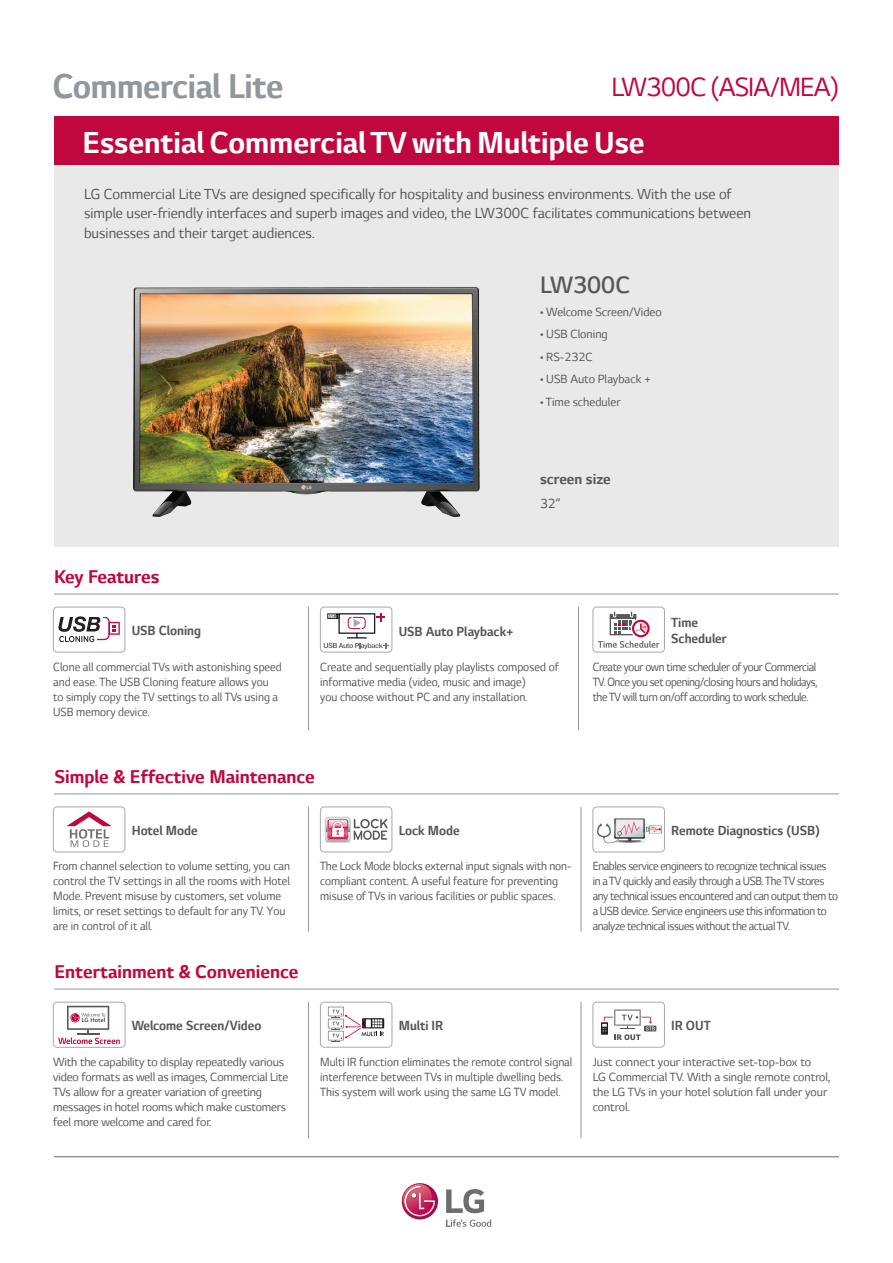
<style>
.page{position:relative;width:893px;height:1263px;background:#fff}
.page>*{position:absolute;margin:0;border:0;box-sizing:border-box;transform-origin:0 0}
.t1{font:700 39px "LG Smart";letter-spacing:-.01em;color:#90979d}
.t2{font:700 34.5px "LG Smart";color:#fff}
.t3{font:30px "LG Smart";letter-spacing:-.03em;color:#c0073e}
.t4{font:300 27px "LG Smart";color:#57585a}
.t5{font:700 21px "LG Smart";color:#c0073e}
.t6{font:16.5px/19.5px "LG Smart";color:#57585a}
.t7{font:700 16.5px "LG Smart";color:#57585a}
.t8{font:700 15px/16.5px "LG Smart";color:#57585a;scale:.96 1}
.t9{font:15px "LG Smart";color:#57585a}
.t10{font:13.5px/15px "LG Smart";color:#57585a;scale:.96 1}
.t11{font:13.5px/15px "LG Smart";color:#57585a}
.t12{font:13.5px/15px "LG Smart";letter-spacing:-.03em;color:#57585a;scale:.94 1}
.t13{font:13.5px/15px "LG Smart";color:#57585a;text-align:justify;scale:.94 1}
</style>
<div class="page">
<div style="left:54px;top:147px;width:785px;height:400px;background:#e9e9e9"></div>
<svg style="left:446px;top:1219px;width:45px;height:8px"></svg>
<svg style="left:446px;top:1189px;width:38px;height:24px"></svg>
<svg style="left:402px;top:1183px;width:36px;height:36px"></svg>
<svg style="left:401px;top:1184px;width:35px;height:33px"></svg>
<hr style="left:54px;top:1156px;width:785px;height:1px;background:#90979d">
<img style="left:133px;top:287px;width:347px;height:230px">
<svg style="left:58px;top:616px;width:62px;height:26px"></svg>
<div style="left:53px;top:607px;width:72px;height:45px;border:1px solid #a8a9ad;border-radius:4px"></div>
<hr style="left:54px;top:594px;width:785px;height:1px;background:#90979d">
<hr style="left:308px;top:607px;width:1px;height:123px;background:#90979d">
<div style="left:593px;top:607px;width:72px;height:45px;border:1px solid #a8a9ad;border-radius:4px"></div>
<svg style="left:598px;top:611px;width:61px;height:37px"></svg>
<div style="left:54px;top:116px;width:785px;height:48px;background:#c0073e"></div>
<hr style="left:54px;top:793px;width:785px;height:1px;background:#90979d">
<hr style="left:308px;top:807px;width:1px;height:124px;background:#90979d">
<hr style="left:581px;top:807px;width:1px;height:124px;background:#90979d">
<div style="left:325px;top:817px;width:26px;height:26px;background:#e5e6e7;border-radius:4px"></div>
<div style="left:325px;top:817px;width:25px;height:26px;background:#d6d7d9;border-radius:4px"></div>
<div style="left:325px;top:817px;width:25px;height:25px;background:#cbccce;border-radius:4px"></div>
<svg style="left:326px;top:817px;width:62px;height:25px"></svg>
<div style="left:320px;top:807px;width:72px;height:45px;border:1px solid #a8a9ad;border-radius:4px"></div>
<img style="left:596px;top:818px;width:66px;height:26px">
<div style="left:593px;top:807px;width:72px;height:45px;border:1px solid #a8a9ad;border-radius:4px"></div>
<div style="left:593px;top:1002px;width:72px;height:45px;border:1px solid #a8a9ad;border-radius:4px"></div>
<div style="left:53px;top:807px;width:72px;height:45px;border:1px solid #a8a9ad;border-radius:4px"></div>
<svg style="left:66px;top:811px;width:46px;height:36px"></svg>
<div style="left:320px;top:607px;width:72px;height:45px;border:1px solid #a8a9ad;border-radius:4px"></div>
<svg style="left:324px;top:613px;width:65px;height:36px"></svg>
<hr style="left:54px;top:989px;width:785px;height:1px;background:#90979d">
<svg style="left:328px;top:1007px;width:56px;height:35px"></svg>
<div style="left:320px;top:1002px;width:72px;height:45px;border:1px solid #a8a9ad;border-radius:4px"></div>
<hr style="left:308px;top:1002px;width:1px;height:136px;background:#90979d">
<hr style="left:581px;top:1002px;width:1px;height:136px;background:#90979d">
<div style="left:601px;top:1022px;width:7px;height:13px;background:#716f6f"></div>
<div style="left:601px;top:1023px;width:6px;height:11px;background:#231f20"></div>
<svg style="left:602px;top:1009px;width:53px;height:31px"></svg>
<hr style="left:578px;top:607px;width:1px;height:123px;background:#90979d">
<div style="left:53px;top:1002px;width:72px;height:45px;border:1px solid #a8a9ad;border-radius:4px"></div>
<svg style="left:58px;top:1006px;width:62px;height:38px"></svg>
<h1 class="t1" style="left:53px;top:65px;width:232px">Commercial Lite</h1>
<h3 class="t3" style="left:611px;top:71px;width:229px">LW300C (ASIA/MEA)</h3>
<h2 class="t2" style="left:83px;top:123px;width:564px">Essential Commercial TV with Multiple Use</h2>
<p class="t6" style="left:84px;top:184px;width:669px">LG Commercial Lite TVs are designed specifically for hospitality and business environments. With the use of simple user-friendly interfaces and superb images and video, the LW300C facilitates communications between businesses and their target audiences.</p>
<h3 class="t4" style="left:540px;top:271px;width:92px">LW300C</h3>
<p class="t11" style="left:540px;top:304px;width:123px">• Welcome Screen/Video</p>
<p class="t11" style="left:540px;top:327px;width:69px">• USB Cloning</p>
<p class="t11" style="left:540px;top:349px;width:54px">• RS-232C</p>
<p class="t11" style="left:540px;top:372px;width:113px">• USB Auto Playback +</p>
<p class="t11" style="left:540px;top:394px;width:82px">• Time scheduler</p>
<p class="t7" style="left:540px;top:470px;width:72px">screen size</p>
<h3 class="t5" style="left:54px;top:565px;width:107px">Key Features</h3>
<p class="t8" style="left:132px;top:622px;width:74px">USB Cloning</p>
<p class="t9" style="left:540px;top:495px;width:22px">32”</p>
<p class="t8" style="left:399px;top:623px;width:121px">USB Auto Playback+</p>
<p class="t8" style="left:671px;top:614px;width:59px">Time<br>Scheduler</p>
<p class="t10" style="left:53px;top:659px;width:240px">Clone all commercial TVs with astonishing speed and ease. The USB Cloning feature allows you to simply copy the TV settings to all TVs using a USB memory device.</p>
<p class="t13" style="left:593px;top:659px;width:241px">Create your own time scheduler of your Commercial TV. Once you set opening/closing hours and holidays, the TV will turn on/off according to work schedule.</p>
<p class="t10" style="left:320px;top:659px;width:250px">Create and sequentially play playlists composed of informative media (video, music and image)<br>you choose without PC and any installation.</p>
<h3 class="t5" style="left:55px;top:765px;width:262px">Simple &amp; Effective Maintenance</h3>
<p class="t8" style="left:132px;top:822px;width:70px">Hotel Mode</p>
<p class="t8" style="left:671px;top:822px;width:157px">Remote Diagnostics (USB)</p>
<p class="t8" style="left:399px;top:822px;width:65px">Lock Mode</p>
<p class="t10" style="left:53px;top:859px;width:248px">From channel selection to volume setting, you can control the TV settings in all the rooms with Hotel Mode. Prevent misuse by customers, set volume limits, or reset settings to default for any TV. You are in control of it all.</p>
<p class="t10" style="left:320px;top:859px;width:263px">The Lock Mode blocks external input signals with non&shy;compliant content. A useful feature for preventing misuse of TVs in various facilities or public spaces.</p>
<p class="t12" style="left:593px;top:859px;width:263px">Enables service engineers to recognize technical issues<br>in a TV quickly and easily through a USB. The TV stores any technical issues encountered and can output them to a USB device. Service engineers use this information to analyze technical issues without the actual TV.</p>
<h3 class="t5" style="left:55px;top:960px;width:245px">Entertainment &amp; Convenience</h3>
<p class="t8" style="left:132px;top:1017px;width:137px">Welcome Screen/Video</p>
<p class="t8" style="left:399px;top:1017px;width:48px">Multi IR</p>
<p class="t8" style="left:671px;top:1017px;width:43px">IR OUT</p>
<p class="t11" style="left:53px;top:1054px;width:237px">With the capability to display repeatedly various video formats as well as images, Commercial Lite TVs allow for a greater variation of greeting messages in hotel rooms which make customers feel more welcome and cared for.</p>
<p class="t10" style="left:320px;top:1054px;width:264px">Multi IR function eliminates the remote control signal interference between TVs in multiple dwelling beds.<br>This system will work using the same LG TV model.</p>
<p class="t11" style="left:593px;top:1054px;width:239px">Just connect your interactive set-top-box to<br>LG Commercial TV. With a single remote control, the LG TVs in your hotel solution fall under your control.</p>
</div>
